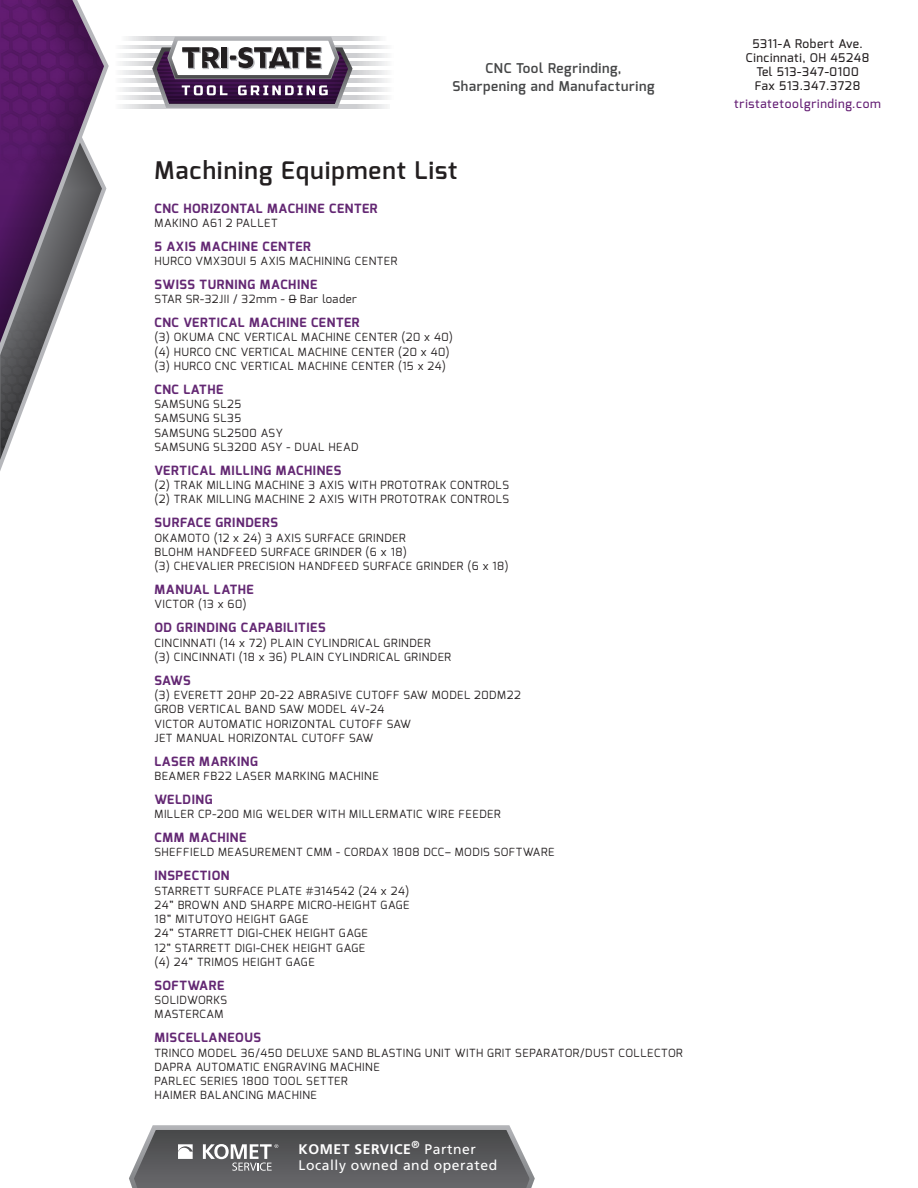
<style>
.page{position:relative;width:918px;height:1188px;background:#fff}
.page>*{position:absolute;margin:0;border:0;box-sizing:border-box;transform-origin:0 0}
.t1{font:600 24.15px "Exo";letter-spacing:.05em;color:#231f20}
.t2{font:13.95px/15.3px "Frutiger LT Std";letter-spacing:.04em;color:#fff}
.t3{font:600 13.5px/18.3px "Exo";letter-spacing:.05em;color:#454647;text-align:center}
.t4{font:700 12.75px "Exo";letter-spacing:.05em;color:#632773}
.t5{font:500 12px/14.2px "Exo";letter-spacing:.05em;color:#231f20;text-align:center}
.t6{font:500 12px "Exo";letter-spacing:.06em;color:#631d73}
.t7{font:11.25px/14.2px "Exo";letter-spacing:.05em;color:#231f20}
.s1{font-weight:700}
</style>
<div class="page">
<svg style="left:129px;top:1125px;width:406px;height:63px;background:#6e6e70"></svg>
<svg style="left:1px;top:0;width:108px;height:469px"></svg>
<svg style="left:108px;top:37px;width:272px;height:4px"></svg>
<svg style="left:101px;top:45px;width:286px;height:4px"></svg>
<svg style="left:101px;top:53px;width:286px;height:4px"></svg>
<svg style="left:96px;top:62px;width:291px;height:4px"></svg>
<svg style="left:96px;top:70px;width:291px;height:4px"></svg>
<svg style="left:101px;top:79px;width:286px;height:4px"></svg>
<svg style="left:106px;top:87px;width:281px;height:4px"></svg>
<svg style="left:122px;top:96px;width:265px;height:4px"></svg>
<svg style="left:122px;top:104px;width:265px;height:4px"></svg>
<svg style="left:150px;top:36px;width:205px;height:73px"></svg>
<p class="t3" style="left:452px;top:59px;width:204px">CNC Tool Regrinding,<br>Sharpening and Manufacturing</p>
<h1 class="t1" style="left:154px;top:155px;width:305px">Machining Equipment List</h1>
<p class="t4" style="left:154px;top:200px;width:225px">CNC HORIZONTAL MACHINE CENTER</p>
<p class="t7" style="left:154px;top:216px;width:125px">MAKINO A61 2 PALLET</p>
<p class="t4" style="left:154px;top:238px;width:158px">5 AXIS MACHINE CENTER</p>
<p class="t7" style="left:154px;top:254px;width:244px">HURCO VMX30UI 5 AXIS MACHINING CENTER</p>
<p class="t4" style="left:154px;top:276px;width:164px">SWISS TURNING MACHINE</p>
<p class="t7" style="left:154px;top:292px;width:204px">STAR SR-32JII / 32mm - 0 Bar loader</p>
<p class="t4" style="left:154px;top:314px;width:207px">CNC VERTICAL MACHINE CENTER</p>
<p class="t7" style="left:154px;top:330px;width:300px">(3) OKUMA CNC VERTICAL MACHINE CENTER (20 x 40) (4) HURCO CNC VERTICAL MACHINE CENTER (20 x 40) (3) HURCO CNC VERTICAL MACHINE CENTER (15 x 24)</p>
<p class="t4" style="left:154px;top:381px;width:70px">CNC LATHE</p>
<p class="t7" style="left:154px;top:397px;width:206px">SAMSUNG SL25<br>SAMSUNG SL35<br>SAMSUNG SL2500 ASY<br>SAMSUNG SL3200 ASY - DUAL HEAD</p>
<p class="t4" style="left:154px;top:462px;width:188px">VERTICAL MILLING MACHINES</p>
<p class="t7" style="left:154px;top:478px;width:356px">(2) TRAK MILLING MACHINE 3 AXIS WITH PROTOTRAK CONTROLS (2) TRAK MILLING MACHINE 2 AXIS WITH PROTOTRAK CONTROLS</p>
<p class="t4" style="left:154px;top:515px;width:125px">SURFACE GRINDERS</p>
<p class="t7" style="left:154px;top:530px;width:356px">OKAMOTO (12 x 24) 3 AXIS SURFACE GRINDER<br>BLOHM HANDFEED SURFACE GRINDER (6 x 18)<br>(3) CHEVALIER PRECISION HANDFEED SURFACE GRINDER (6 x 18)</p>
<p class="t4" style="left:154px;top:581px;width:101px">MANUAL LATHE</p>
<p class="t7" style="left:154px;top:597px;width:94px">VICTOR (13 x 60)</p>
<p class="t4" style="left:154px;top:620px;width:173px">OD GRINDING CAPABILITIES</p>
<p class="t7" style="left:154px;top:635px;width:298px">CINCINNATI (14 x 72) PLAIN CYLINDRICAL GRINDER<br>(3) CINCINNATI (18 x 36) PLAIN CYLINDRICAL GRINDER</p>
<p class="t4" style="left:154px;top:672px;width:38px">SAWS</p>
<p class="t7" style="left:154px;top:688px;width:368px">(3) EVERETT 20HP 20-22 ABRASIVE CUTOFF SAW MODEL 20DM22<br>GROB VERTICAL BAND SAW MODEL 4V-24<br>VICTOR AUTOMATIC HORIZONTAL CUTOFF SAW<br>JET MANUAL HORIZONTAL CUTOFF SAW</p>
<p class="t4" style="left:154px;top:753px;width:105px">LASER MARKING</p>
<p class="t7" style="left:154px;top:769px;width:226px">BEAMER FB22 LASER MARKING MACHINE</p>
<p class="t4" style="left:154px;top:791px;width:60px">WELDING</p>
<p class="t7" style="left:154px;top:807px;width:348px">MILLER CP-200 MIG WELDER WITH MILLERMATIC WIRE FEEDER</p>
<p class="t4" style="left:154px;top:829px;width:94px">CMM MACHINE</p>
<p class="t7" style="left:154px;top:845px;width:402px">SHEFFIELD MEASUREMENT CMM - CORDAX 1808 DCC– MODIS SOFTWARE</p>
<p class="t4" style="left:154px;top:868px;width:77px">INSPECTION</p>
<p class="t7" style="left:154px;top:883px;width:257px">STARRETT SURFACE PLATE #314542 (24 x 24)<br>24” BROWN AND SHARPE MICRO-HEIGHT GAGE 18” MITUTOYO HEIGHT GAGE<br>24” STARRETT DIGI-CHEK HEIGHT GAGE<br>12” STARRETT DIGI-CHEK HEIGHT GAGE<br>(4) 24” TRIMOS HEIGHT GAGE</p>
<p class="t4" style="left:154px;top:977px;width:71px">SOFTWARE</p>
<p class="t7" style="left:154px;top:993px;width:74px">SOLIDWORKS<br>MASTERCAM</p>
<p class="t4" style="left:154px;top:1030px;width:108px">MISCELLANEOUS</p>
<p class="t7" style="left:154px;top:1045px;width:530px">TRINCO MODEL 36/450 DELUXE SAND BLASTING UNIT WITH GRIT SEPARATOR/DUST COLLECTOR DAPRA AUTOMATIC ENGRAVING MACHINE<br>PARLEC SERIES 1800 TOOL SETTER<br>HAIMER BALANCING MACHINE</p>
<p class="t2" style="left:299px;top:1142px;width:200px"><span class="s1">KOMET SERVICE</span><sup>®</sup> Partner<br>Locally owned and operated</p>
<p class="t5" style="left:746px;top:36px;width:125px">5311-A Robert Ave.<br>Cincinnati, OH 45248<br>Tel 513-347-0100<br>Fax 513.347.3728</p>
<p class="t6" style="left:734px;top:96px;width:148px">tristatetoolgrinding.com</p>
</div>
